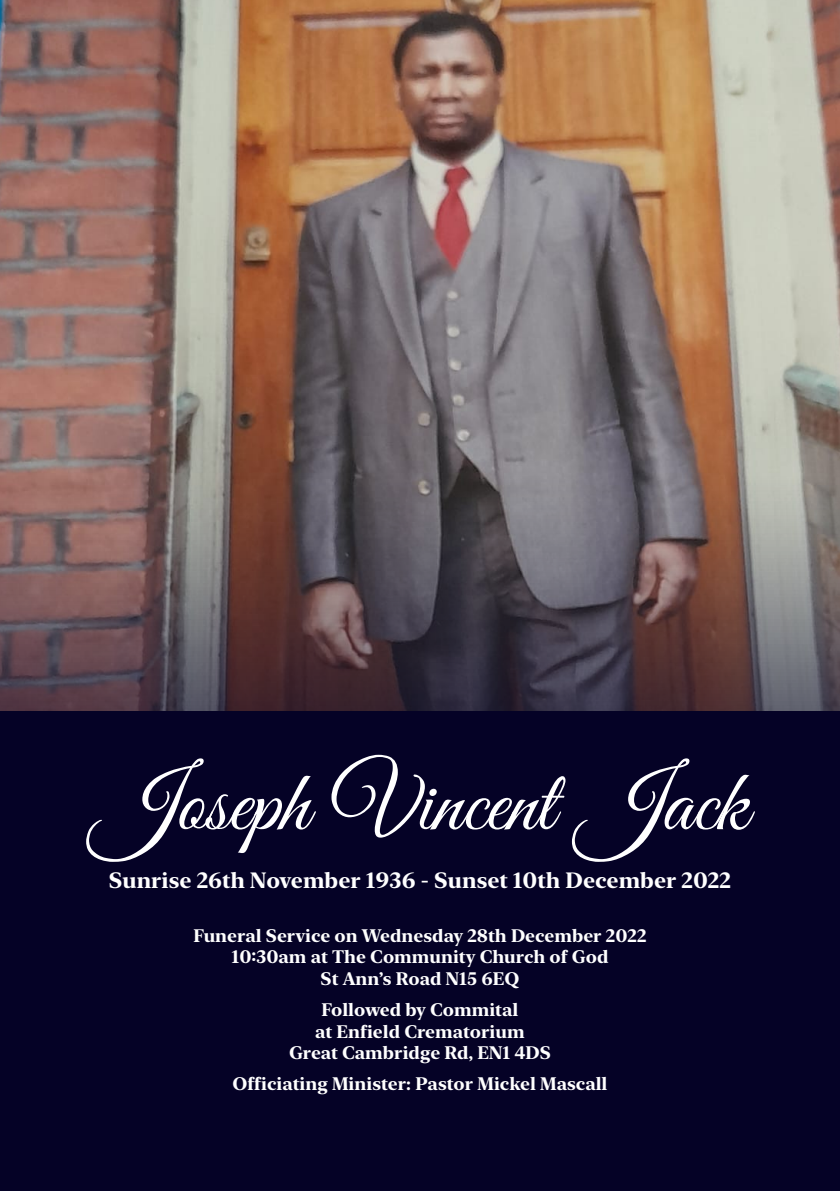
<style>
.page{position:relative;width:840px;height:1191px;background:#fff}
.page>*{position:absolute;margin:0;border:0;box-sizing:border-box;transform-origin:0 0}
.t1{font:88px "Great Vibes";color:#fff}
.t2{font:700 22px "New York Large";color:#fff}
.t3{font:700 18px "New York Large";color:#fff}
</style>
<div class="page">
<img style="left:0;top:0;width:839px;height:711px">
<div style="left:0;top:711px;width:839px;height:480px;background:#050226"></div>
<p class="t1" style="left:92px;top:754px;width:657px">Joseph Vincent Jack</p>
<p class="t2" style="left:109px;top:866px;width:623px">Sunrise 26th November 1936 - Sunset 10th December 2022</p>
<p class="t3" style="left:193px;top:924px;width:454px">Funeral Service on Wednesday 28th December 2022</p>
<p class="t3" style="left:231px;top:945px;width:378px">10:30am at The Community Church of God</p>
<p class="t3" style="left:320px;top:967px;width:200px">St Ann’s Road N15 6EQ</p>
<p class="t3" style="left:321px;top:998px;width:198px">Followed by Commital</p>
<p class="t3" style="left:315px;top:1020px;width:211px">at Enfield Crematorium</p>
<p class="t3" style="left:289px;top:1041px;width:263px">Great Cambridge Rd, EN1 4DS</p>
<p class="t3" style="left:232px;top:1072px;width:376px">Officiating Minister: Pastor Mickel Mascall</p>
</div>
